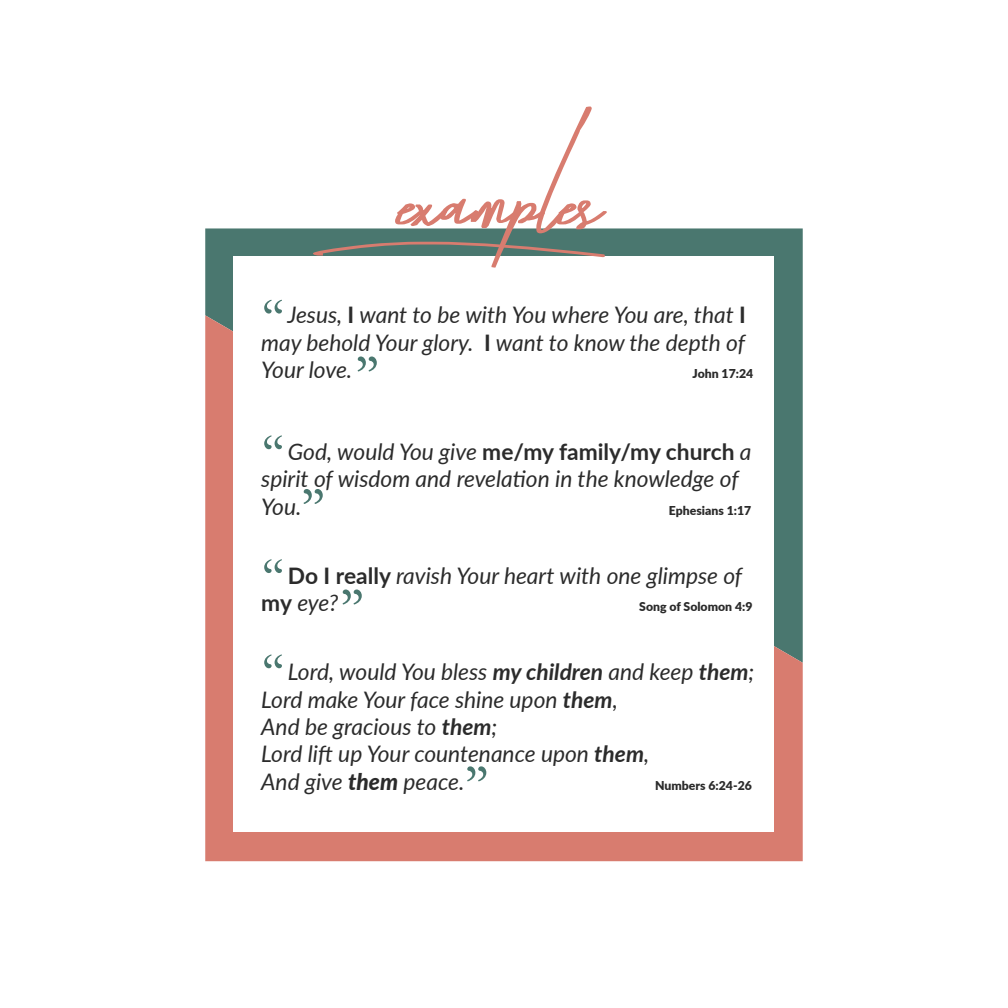
<style>
.page{position:relative;width:1008px;height:1008px;background:#fff}
.page>*{position:absolute;margin:0;border:0;box-sizing:border-box;transform-origin:0 0}
.H1__Center{font:157.5px "Takenby Vultures Alternates De";color:#d87c6f}
.t1{font:64.75px "Adobe Garamond Pro";color:#4a776f}
.Caption{font:italic 22.75px/27.3px "Lato";color:#2b2b2b}
.Caption-2{font:900 12.25px "Lato";color:#2b2b2b}
.s1{font-weight:700;font-style:normal}
.s2{font-weight:700}
.s3{font-weight:800}
</style>
<div class="page">
<div style="left:205px;top:228px;width:598px;height:87px;background:#4a776f"></div>
<svg style="left:205px;top:315px;width:598px;height:546px;background:#ba7d71"></svg>
<div style="left:234px;top:257px;width:540px;height:575px;background:#fff"></div>
<p class="H1__Center" style="left:400px;top:99px;width:499px">EXAMPLES{</p>
<p class="t1" style="left:261px;top:286px;width:25px">“</p>
<p class="Caption" style="left:261px;top:301px;width:486px;text-align:justify;text-indent:26px">Jesus, <span class="s1">I</span> want to be with You where You are, that <span class="s1">I </span>may behold Your glory. <span class="s1">I</span> want to know the depth of Your love.</p>
<p class="t1" style="left:354px;top:342px;width:28px">”</p>
<p class="Caption-2" style="left:693px;top:364px;width:62px">John 17:24</p>
<p class="t1" style="left:261px;top:422px;width:25px">“</p>
<p class="Caption" style="left:261px;top:437px;width:492px;text-indent:27px">God, would You give <span class="s1">me/my family/my church</span> a spirit of wisdom and revelation in the knowledge of<br>You.</p>
<p class="t1" style="left:300px;top:475px;width:28px">”</p>
<p class="Caption-2" style="left:669px;top:501px;width:84px">Ephesians 1:17</p>
<p class="t1" style="left:261px;top:546px;width:25px">“</p>
<p class="Caption" style="left:261px;top:561px;width:482px;text-indent:27px"><span class="s1">Do I really</span> ravish Your heart with one glimpse of <span class="s1">my</span> eye?</p>
<p class="t1" style="left:339px;top:575px;width:28px">”</p>
<p class="Caption-2" style="left:639px;top:597px;width:115px">Song of Solomon 4:9</p>
<p class="t1" style="left:261px;top:641px;width:25px">“</p>
<p class="Caption" style="left:288px;top:658px;width:468px">Lord, would You bless <span class="s2">my children</span> and keep <span class="s2">them</span>;</p>
<p class="Caption" style="left:261px;top:685px;width:358px">Lord make Your face shine upon <span class="s2">them</span>,</p>
<p class="Caption" style="left:261px;top:712px;width:238px">And be gracious to <span class="s2">them</span>;</p>
<p class="Caption" style="left:261px;top:739px;width:389px">Lord lift up Your countenance upon <span class="s2">them</span>,</p>
<p class="Caption" style="left:261px;top:767px;width:205px">And give <span class="s3">them</span> peace.</p>
<p class="Caption-2" style="left:655px;top:776px;width:98px">Numbers 6:24-26</p>
<p class="t1" style="left:464px;top:752px;width:28px">”</p>
</div>
